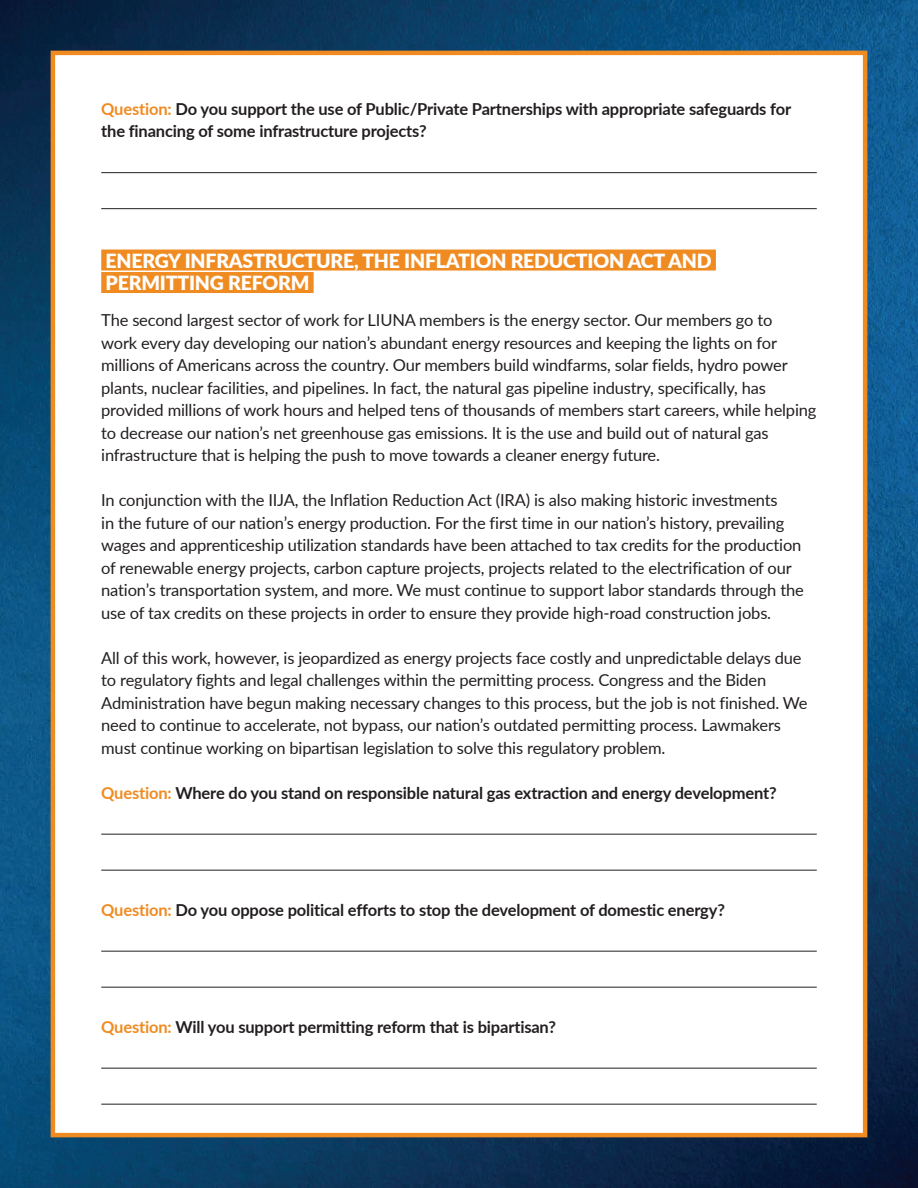
<style>
.page{position:relative;width:918px;height:1188px;background:#fff}
.page>*{position:absolute;margin:0;border:0;box-sizing:border-box;transform-origin:0 0}
.t1{font:900 19.5px/22.5px "Lato";letter-spacing:-.01em;color:#fff}
.t2{font:16.5px/22.5px "Lato";letter-spacing:-.01em;color:#231f20}
.t3{font:700 16.5px/22.5px "Lato";letter-spacing:-.01em;color:#231f20}
.s1{color:#f08b21}
</style>
<div class="page">
<img style="left:0;top:0;width:918px;height:1188px">
<div style="left:51px;top:51px;width:816px;height:1086px;background:#fff;border:4px solid #f08b21"></div>
<hr style="left:101px;top:172px;width:716px;height:1px;background:#231f20">
<hr style="left:101px;top:208px;width:716px;height:1px;background:#231f20">
<div style="left:101px;top:250px;width:615px;height:21px;background:#f08b21"></div>
<div style="left:101px;top:272px;width:213px;height:21px;background:#f08b21"></div>
<hr style="left:101px;top:834px;width:716px;height:1px;background:#231f20">
<hr style="left:101px;top:870px;width:716px;height:1px;background:#231f20">
<hr style="left:101px;top:951px;width:716px;height:1px;background:#231f20">
<hr style="left:101px;top:987px;width:716px;height:1px;background:#231f20">
<hr style="left:101px;top:1068px;width:716px;height:1px;background:#231f20">
<hr style="left:101px;top:1104px;width:716px;height:1px;background:#231f20">
<p class="t3" style="left:101px;top:97px;width:691px"><span class="s1">Question:</span> Do you support the use of Public/Private Partnerships with appropriate safeguards for the financing of some infrastructure projects?</p>
<p class="t1" style="left:106px;top:248px;width:608px">ENERGY INFRASTRUCTURE, THE INFLATION REDUCTION ACT AND<br>PERMITTING REFORM</p>
<p class="t2" style="left:101px;top:308px;width:717px">The second largest sector of work for LIUNA members is the energy sector. Our members go to<br>work every day developing our nation’s abundant energy resources and keeping the lights on for millions of Americans across the country. Our members build windfarms, solar fields, hydro power plants, nuclear facilities, and pipelines. In fact, the natural gas pipeline industry, specifically, has provided millions of work hours and helped tens of thousands of members start careers, while helping to decrease our nation’s net greenhouse gas emissions. It is the use and build out of natural gas infrastructure that is helping the push to move towards a cleaner energy future.</p>
<p class="t2" style="left:101px;top:488px;width:704px">In conjunction with the IIJA, the Inflation Reduction Act (IRA) is also making historic investments<br>in the future of our nation’s energy production. For the first time in our nation’s history, prevailing wages and apprenticeship utilization standards have been attached to tax credits for the production of renewable energy projects, carbon capture projects, projects related to the electrification of our nation’s transportation system, and more. We must continue to support labor standards through the use of tax credits on these projects in order to ensure they provide high-road construction jobs.</p>
<p class="t2" style="left:101px;top:646px;width:708px">All of this work, however, is jeopardized as energy projects face costly and unpredictable delays due to regulatory fights and legal challenges within the permitting process. Congress and the Biden Administration have begun making necessary changes to this process, but the job is not finished. We need to continue to accelerate, not bypass, our nation’s outdated permitting process. Lawmakers must continue working on bipartisan legislation to solve this regulatory problem.</p>
<p class="t3" style="left:101px;top:781px;width:677px"><span class="s1">Question:</span> Where do you stand on responsible natural gas extraction and energy development?</p>
<p class="t3" style="left:101px;top:898px;width:625px"><span class="s1">Question:</span> Do you oppose political efforts to stop the development of domestic energy?</p>
<p class="t3" style="left:101px;top:1015px;width:456px"><span class="s1">Question:</span> Will you support permitting reform that is bipartisan?</p>
</div>
